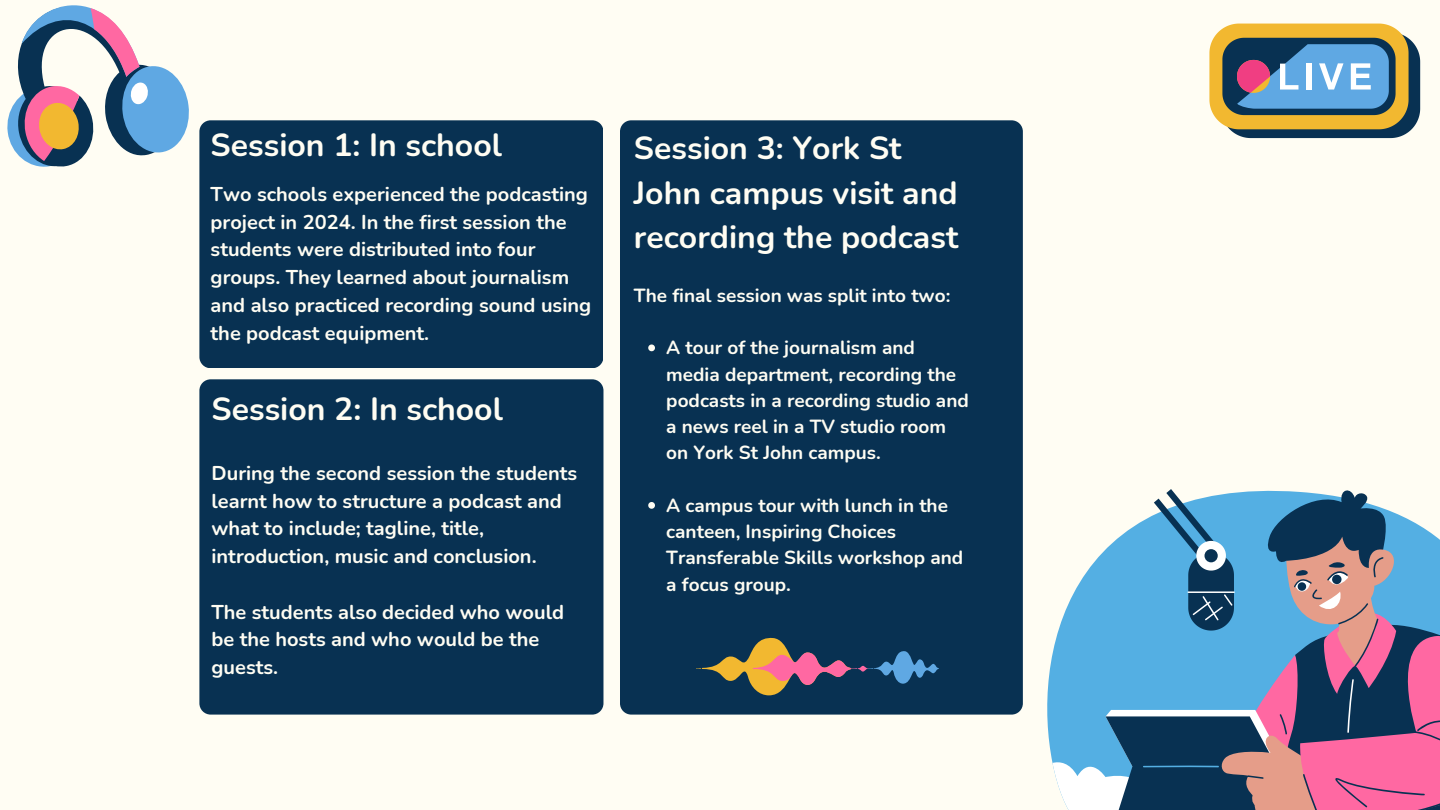
<style>
.page{position:relative;width:1440px;height:810px;background:#fffdf3}
.page>*{position:absolute;margin:0;border:0;box-sizing:border-box;transform-origin:0 0}
.t1{font:700 32px/44.2px "Nunito";color:#fffdf3}
.t2{font:700 20px/27.8px "Nunito";color:#fffdf3}
.t3{font:700 19px/26.2px "Nunito";color:#fffdf3}
</style>
<div class="page">
<svg style="left:7px;top:5px;width:182px;height:162px"></svg>
<div style="left:620px;top:120px;width:403px;height:595px;background:#083152;border-radius:11px"></div>
<svg style="left:648px;top:345px;width:7px;height:6px"></svg>
<svg style="left:648px;top:502px;width:7px;height:7px"></svg>
<svg style="left:696px;top:637px;width:243px;height:58px"></svg>
<svg style="left:1209px;top:24px;width:211px;height:114px;background:#848c7e"></svg>
<div style="left:199px;top:379px;width:404px;height:336px;background:#083152;border-radius:11px"></div>
<div style="left:199px;top:120px;width:404px;height:248px;background:#083152;border-radius:11px"></div>
<svg style="left:1053px;top:489px;width:387px;height:321px;background:#7a8eb1"></svg>
<h2 class="t1" style="left:211px;top:124px;width:293px">Session 1: In school</h2>
<p class="t2" style="left:211px;top:180px;width:382px">Two schools experienced the podcasting project in 2024. In the first session the students were distributed into four groups. They learned about journalism and also practiced recording sound using the podcast equipment.</p>
<h2 class="t1" style="left:212px;top:387px;width:293px">Session 2: In school</h2>
<h2 class="t2" style="left:212px;top:459px;width:367px">During the second session the students learnt how to structure a podcast and what to include; tagline, title, introduction, music and conclusion.</h2>
<h1 class="t2" style="left:212px;top:598px;width:354px">The students also decided who would be the hosts and who would be the guests.</h1>
<p class="t1" style="left:634px;top:127px;width:326px">Session 3: York St<br>John campus visit and recording the podcast</p>
<h1 class="t3" style="left:634px;top:282px;width:318px">The final session was split into two:</h1>
<h2 class="t3" style="left:666px;top:335px;width:304px">A tour of the journalism and media department, recording the podcasts in a recording studio and a news reel in a TV studio room on York St John campus.</h2>
<h1 class="t3" style="left:666px;top:492px;width:299px">A campus tour with lunch in the canteen, Inspiring Choices<br>Transferable Skills workshop and a focus group.</h1>
</div>
